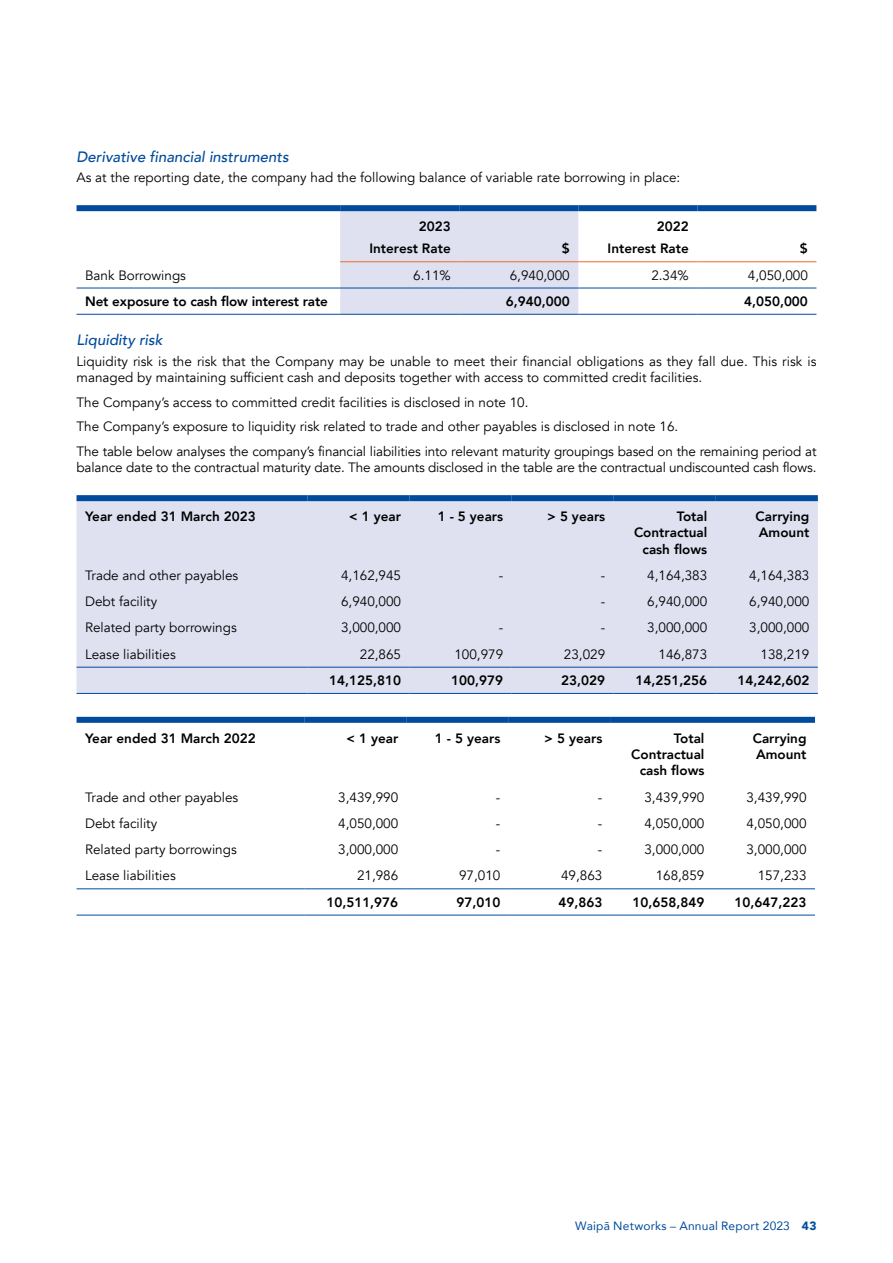
<style>
.page{position:relative;width:893px;height:1263px;background:#fff}
.page>*{position:absolute;margin:0;border:0;box-sizing:border-box;transform-origin:0 0}
.t1{font:italic 500 15px "Avenir";color:#004b9c}
.t2{font:13.5px/24.8px "Avenir";color:#000}
.t3{font:800 13.5px/16.2px "Avenir";color:#000;text-align:right}
.t4{font:12px "Avenir";letter-spacing:.015em;color:#004b9c}
.s1{font-weight:900}
</style>
<div class="page">
<div style="left:340px;top:211px;width:238px;height:103px;background:#dfe1f1"></div>
<div style="left:77px;top:205px;width:263px;height:6px;background:#004b9c"></div>
<div style="left:340px;top:205px;width:119px;height:6px;background:#004b9c"></div>
<div style="left:459px;top:205px;width:119px;height:6px;background:#004b9c"></div>
<div style="left:578px;top:205px;width:119px;height:6px;background:#004b9c"></div>
<div style="left:697px;top:205px;width:119px;height:6px;background:#004b9c"></div>
<hr style="left:340px;top:261px;width:119px;height:1px;background:#ef692b">
<hr style="left:459px;top:261px;width:119px;height:1px;background:#ef692b">
<hr style="left:578px;top:261px;width:119px;height:1px;background:#ef692b">
<hr style="left:697px;top:261px;width:119px;height:1px;background:#ef692b">
<hr style="left:77px;top:288px;width:263px;height:1px;background:#004b9c">
<hr style="left:340px;top:288px;width:119px;height:1px;background:#004b9c">
<hr style="left:459px;top:288px;width:119px;height:1px;background:#004b9c">
<hr style="left:578px;top:288px;width:119px;height:1px;background:#004b9c">
<hr style="left:697px;top:288px;width:119px;height:1px;background:#004b9c">
<hr style="left:77px;top:314px;width:263px;height:1px;background:#004b9c">
<hr style="left:340px;top:314px;width:119px;height:1px;background:#004b9c">
<hr style="left:459px;top:314px;width:119px;height:1px;background:#004b9c">
<hr style="left:578px;top:314px;width:119px;height:1px;background:#004b9c">
<hr style="left:697px;top:314px;width:119px;height:1px;background:#004b9c">
<div style="left:77px;top:501px;width:741px;height:192px;background:#dfe1f1"></div>
<hr style="left:77px;top:693px;width:231px;height:1px;background:#004b9c">
<hr style="left:308px;top:693px;width:102px;height:1px;background:#004b9c">
<hr style="left:410px;top:693px;width:102px;height:1px;background:#004b9c">
<hr style="left:512px;top:693px;width:102px;height:1px;background:#004b9c">
<hr style="left:614px;top:693px;width:102px;height:1px;background:#004b9c">
<hr style="left:716px;top:693px;width:102px;height:1px;background:#004b9c">
<div style="left:77px;top:495px;width:231px;height:6px;background:#004b9c"></div>
<div style="left:308px;top:495px;width:102px;height:6px;background:#004b9c"></div>
<div style="left:410px;top:495px;width:102px;height:6px;background:#004b9c"></div>
<div style="left:512px;top:495px;width:102px;height:6px;background:#004b9c"></div>
<div style="left:614px;top:495px;width:102px;height:6px;background:#004b9c"></div>
<div style="left:716px;top:495px;width:102px;height:6px;background:#004b9c"></div>
<hr style="left:77px;top:667px;width:231px;height:1px;background:#004b9c">
<hr style="left:308px;top:667px;width:102px;height:1px;background:#004b9c">
<hr style="left:410px;top:667px;width:102px;height:1px;background:#004b9c">
<hr style="left:512px;top:667px;width:102px;height:1px;background:#004b9c">
<hr style="left:614px;top:667px;width:102px;height:1px;background:#004b9c">
<hr style="left:716px;top:667px;width:102px;height:1px;background:#004b9c">
<div style="left:77px;top:717px;width:228px;height:6px;background:#004b9c"></div>
<div style="left:305px;top:717px;width:102px;height:6px;background:#004b9c"></div>
<div style="left:407px;top:717px;width:102px;height:6px;background:#004b9c"></div>
<div style="left:509px;top:717px;width:102px;height:6px;background:#004b9c"></div>
<div style="left:611px;top:717px;width:102px;height:6px;background:#004b9c"></div>
<div style="left:713px;top:717px;width:102px;height:6px;background:#004b9c"></div>
<hr style="left:77px;top:888px;width:228px;height:1px;background:#004b9c">
<hr style="left:305px;top:888px;width:102px;height:1px;background:#004b9c">
<hr style="left:407px;top:888px;width:102px;height:1px;background:#004b9c">
<hr style="left:509px;top:888px;width:102px;height:1px;background:#004b9c">
<hr style="left:611px;top:888px;width:102px;height:1px;background:#004b9c">
<hr style="left:713px;top:888px;width:102px;height:1px;background:#004b9c">
<hr style="left:77px;top:915px;width:228px;height:1px;background:#004b9c">
<hr style="left:305px;top:915px;width:102px;height:1px;background:#004b9c">
<hr style="left:407px;top:915px;width:102px;height:1px;background:#004b9c">
<hr style="left:509px;top:915px;width:102px;height:1px;background:#004b9c">
<hr style="left:611px;top:915px;width:102px;height:1px;background:#004b9c">
<hr style="left:713px;top:915px;width:102px;height:1px;background:#004b9c">
<p class="t1" style="left:77px;top:148px;width:214px">Derivative financial instruments</p>
<p class="t2" style="left:77px;top:165px;width:605px">As at the reporting date, the company had the following balance of variable rate borrowing in place:</p>
<p class="t3" style="left:419px;top:218px;width:33px">2023</p>
<p class="t3" style="left:657px;top:218px;width:33px">2022</p>
<p class="t3" style="left:369px;top:240px;width:83px">Interest Rate</p>
<p class="t3" style="left:562px;top:240px;width:9px">$</p>
<p class="t3" style="left:608px;top:240px;width:83px">Interest Rate</p>
<p class="t3" style="left:800px;top:240px;width:9px">$</p>
<p class="t2" style="left:85px;top:263px;width:103px">Bank Borrowings</p>
<p class="t2" style="left:413px;top:263px;width:39px">6.11%</p>
<p class="t2" style="left:510px;top:263px;width:62px">6,940,000</p>
<p class="t2" style="left:651px;top:263px;width:39px">2.34%</p>
<p class="t2" style="left:748px;top:263px;width:62px">4,050,000</p>
<p class="t3" style="left:85px;top:293px;width:244px">Net exposure to cash flow interest rate</p>
<p class="t3" style="left:506px;top:293px;width:65px">6,940,000</p>
<p class="t3" style="left:744px;top:293px;width:65px">4,050,000</p>
<p class="t1" style="left:77px;top:331px;width:88px">Liquidity risk</p>
<p class="t2" style="left:77px;top:353px;width:741px;line-height:16.2px">Liquidity risk is the risk that the Company may be unable to meet their financial obligations as they fall due. This risk is managed by maintaining sufficient cash and deposits together with access to committed credit facilities.</p>
<p class="t2" style="left:77px;top:390px;width:741px">The Company’s access to committed credit facilities is disclosed in note 10.<br>The Company’s exposure to liquidity risk related to trade and other payables is disclosed in note 16.<br>The table below analyses the company’s financial liabilities into relevant maturity groupings based on the remaining period at</p>
<p class="t2" style="left:77px;top:455px;width:741px">balance date to the contractual maturity date. The amounts disclosed in the table are the contractual undiscounted cash flows.</p>
<p class="t3" style="left:85px;top:508px;width:172px">Year ended 31 March 2023</p>
<p class="t3" style="left:349px;top:508px;width:54px">&lt; 1 year</p>
<p class="t3" style="left:438px;top:508px;width:67px">1 - 5 years</p>
<p class="t3" style="left:547px;top:508px;width:60px">&gt; 5 years</p>
<p class="t3" style="left:634px;top:508px;width:75px">Total<br>Contractual cash flows</p>
<p class="t3" style="left:756px;top:508px;width:55px;text-align:left">Carrying<br>Amount</p>
<p class="t2" style="left:85px;top:563px;width:155px">Trade and other payables</p>
<p class="t2" style="left:341px;top:563px;width:62px">4,162,945</p>
<p class="t2" style="left:499px;top:563px;width:6px">-</p>
<p class="t2" style="left:601px;top:563px;width:6px">-</p>
<p class="t2" style="left:647px;top:563px;width:62px">4,164,383</p>
<p class="t2" style="left:749px;top:563px;width:62px">4,164,383</p>
<p class="t2" style="left:85px;top:589px;width:74px">Debt facility</p>
<p class="t2" style="left:341px;top:589px;width:62px">6,940,000</p>
<p class="t2" style="left:601px;top:589px;width:6px">-</p>
<p class="t2" style="left:647px;top:589px;width:62px">6,940,000</p>
<p class="t2" style="left:749px;top:589px;width:62px">6,940,000</p>
<p class="t2" style="left:85px;top:616px;width:153px">Related party borrowings</p>
<p class="t2" style="left:341px;top:616px;width:62px">3,000,000</p>
<p class="t2" style="left:499px;top:616px;width:6px">-</p>
<p class="t2" style="left:601px;top:616px;width:6px">-</p>
<p class="t2" style="left:647px;top:616px;width:62px">3,000,000</p>
<p class="t2" style="left:749px;top:616px;width:62px">3,000,000</p>
<p class="t2" style="left:85px;top:642px;width:92px">Lease liabilities</p>
<p class="t2" style="left:360px;top:642px;width:43px">22,865</p>
<p class="t2" style="left:454px;top:642px;width:50px">100,979</p>
<p class="t2" style="left:564px;top:642px;width:43px">23,029</p>
<p class="t2" style="left:658px;top:642px;width:50px">146,873</p>
<p class="t2" style="left:760px;top:642px;width:50px">138,219</p>
<p class="t3" style="left:329px;top:672px;width:73px">14,125,810</p>
<p class="t3" style="left:451px;top:672px;width:53px">100,979</p>
<p class="t3" style="left:561px;top:672px;width:45px">23,029</p>
<p class="t3" style="left:635px;top:672px;width:73px">14,251,256</p>
<p class="t3" style="left:737px;top:672px;width:73px">14,242,602</p>
<p class="t3" style="left:85px;top:730px;width:172px">Year ended 31 March 2022</p>
<p class="t3" style="left:346px;top:730px;width:54px">&lt; 1 year</p>
<p class="t3" style="left:435px;top:730px;width:67px">1 - 5 years</p>
<p class="t3" style="left:544px;top:730px;width:60px">&gt; 5 years</p>
<p class="t3" style="left:631px;top:730px;width:75px">Total<br>Contractual cash flows</p>
<p class="t3" style="left:753px;top:730px;width:55px;text-align:left">Carrying<br>Amount</p>
<p class="t2" style="left:85px;top:785px;width:155px">Trade and other payables</p>
<p class="t2" style="left:338px;top:785px;width:62px">3,439,990</p>
<p class="t2" style="left:496px;top:785px;width:6px">-</p>
<p class="t2" style="left:598px;top:785px;width:6px">-</p>
<p class="t2" style="left:644px;top:785px;width:62px">3,439,990</p>
<p class="t2" style="left:746px;top:785px;width:62px">3,439,990</p>
<p class="t2" style="left:85px;top:811px;width:74px">Debt facility</p>
<p class="t2" style="left:338px;top:811px;width:62px">4,050,000</p>
<p class="t2" style="left:496px;top:811px;width:6px">-</p>
<p class="t2" style="left:598px;top:811px;width:6px">-</p>
<p class="t2" style="left:644px;top:811px;width:62px">4,050,000</p>
<p class="t2" style="left:746px;top:811px;width:62px">4,050,000</p>
<p class="t2" style="left:85px;top:837px;width:153px">Related party borrowings</p>
<p class="t2" style="left:338px;top:837px;width:62px">3,000,000</p>
<p class="t2" style="left:496px;top:837px;width:6px">-</p>
<p class="t2" style="left:598px;top:837px;width:6px">-</p>
<p class="t2" style="left:644px;top:837px;width:62px">3,000,000</p>
<p class="t2" style="left:746px;top:837px;width:62px">3,000,000</p>
<p class="t2" style="left:85px;top:863px;width:92px">Lease liabilities</p>
<p class="t2" style="left:357px;top:863px;width:43px">21,986</p>
<p class="t2" style="left:459px;top:863px;width:43px">97,010</p>
<p class="t2" style="left:561px;top:863px;width:43px">49,863</p>
<p class="t2" style="left:656px;top:863px;width:50px">168,859</p>
<p class="t2" style="left:758px;top:863px;width:50px">157,233</p>
<p class="t3" style="left:326px;top:894px;width:73px">10,511,976</p>
<p class="t3" style="left:456px;top:894px;width:45px">97,010</p>
<p class="t3" style="left:558px;top:894px;width:45px">49,863</p>
<p class="t3" style="left:632px;top:894px;width:73px">10,658,849</p>
<p class="t3" style="left:735px;top:894px;width:73px">10,647,223</p>
<p class="t4" style="left:575px;top:1216px;width:243px">Waipā Networks – Annual Report 2023 <span class="s1">43</span></p>
</div>
